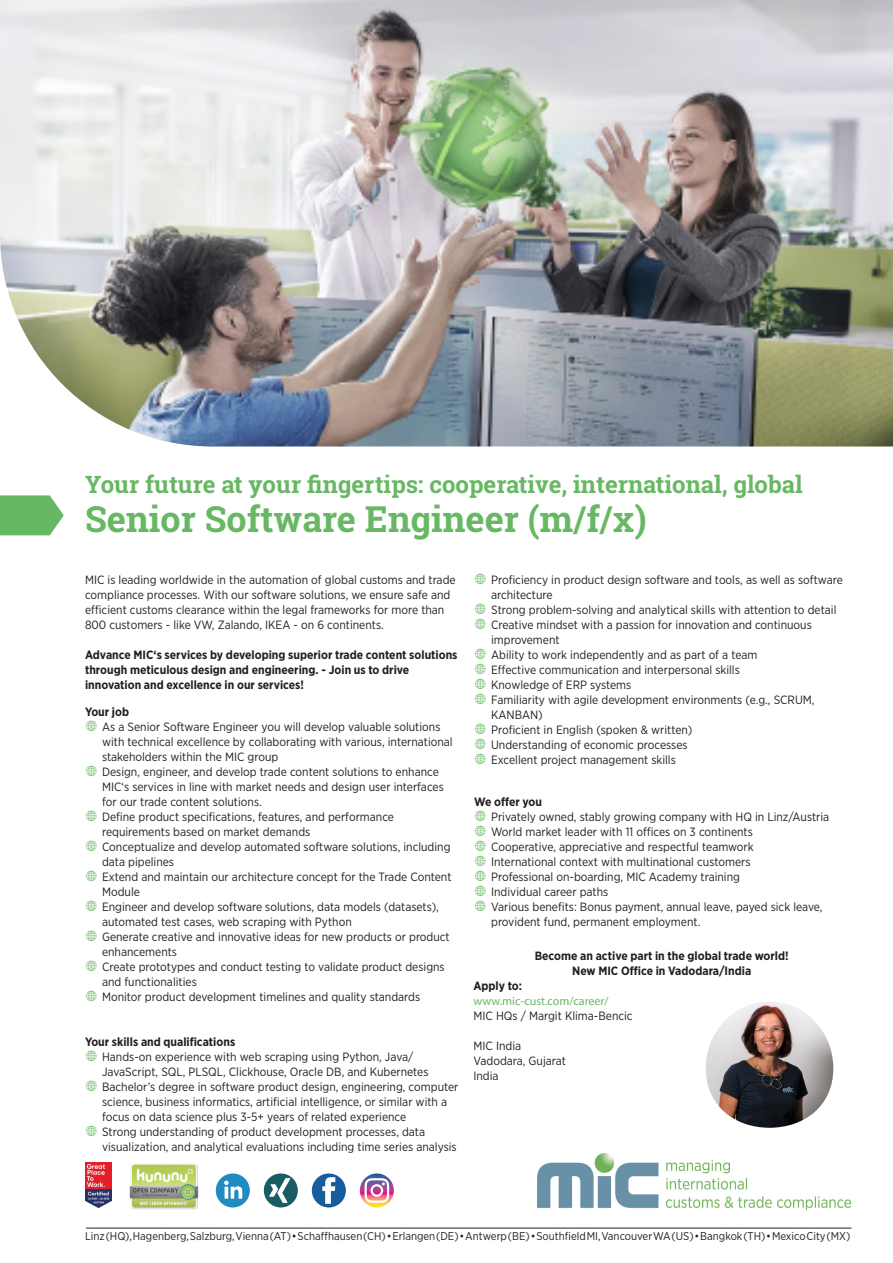
<style>
.page{position:relative;width:893px;height:1263px;background:#fff}
.page>*{position:absolute;margin:0;border:0;box-sizing:border-box;transform-origin:0 0}
.t1{font:700 36px "Roboto Slab";color:#67b862}
.t2{font:700 24px "Roboto Slab";color:#67b862}
.t3{font:12px/15px "Gotham Narrow";color:#231f20}
.t4{font:700 12px/15px "Gotham Narrow";color:#231f20}
.t5{font:12px "Myriad Pro";color:#67b862}
.t6{font:11.25px "Gotham Narrow";color:#231f20}
.s1{color:#67b862}
</style>
<div class="page">
<hr style="left:86px;top:1228px;width:765px;height:1px;background:#231f20">
<img style="left:537px;top:1153px;width:313px;height:56px">
<img style="left:130px;top:1164px;width:68px;height:45px">
<svg style="left:216px;top:1173px;width:34px;height:34px"></svg>
<div style="left:264px;top:1173px;width:34px;height:34px;background:#185d64;border-radius:50%"></div>
<svg style="left:269px;top:1178px;width:21px;height:25px"></svg>
<svg style="left:360px;top:1173px;width:34px;height:34px"></svg>
<svg style="left:365px;top:1178px;width:24px;height:25px"></svg>
<div style="left:312px;top:1173px;width:34px;height:34px;background:#175d9e;border-radius:50%"></div>
<svg style="left:322px;top:1177px;width:13px;height:27px"></svg>
<img style="left:85px;top:1162px;width:26px;height:45px">
<svg style="left:0;top:495px;width:64px;height:40px;background:#79c075"></svg>
<img style="left:0;top:0;width:893px;height:446px">
<img style="left:706px;top:1002px;width:127px;height:126px">
<p class="t2" style="left:85px;top:468px;width:719px">Your future at your fingertips: cooperative, international, global</p>
<p class="t1" style="left:85px;top:494px;width:563px">Senior Software Engineer (m/f/x)</p>
<p class="t3" style="left:85px;top:572px;width:372px">MIC is leading worldwide in the automation of global customs and trade compliance processes. With our software solutions, we ensure safe and efficient customs clearance within the legal frameworks for more than 800 customers - like VW, Zalando, IKEA - on 6 continents.</p>
<p class="t4" style="left:85px;top:647px;width:374px">Advance MIC‘s services by developing superior trade content solutions through meticulous design and engineering. - Join us to drive innovation and excellence in our services!</p>
<p class="t4" style="left:85px;top:704px;width:46px">Your job</p>
<p class="t3" style="left:102px;top:719px;width:352px;text-indent:-17px"><span class="s1">■</span> As a Senior Software Engineer you will develop valuable solutions with technical excellence by collaborating with various, international stakeholders within the MIC group</p>
<p class="t3" style="left:102px;top:764px;width:343px;text-indent:-17px"><span class="s1">■</span> Design, engineer, and develop trade content solutions to enhance<br>MIC‘s services in line with market needs and design user interfaces for our trade content solutions.</p>
<p class="t3" style="left:102px;top:809px;width:293px;text-indent:-17px"><span class="s1">■</span> Define product specifications, features, and performance requirements based on market demands</p>
<p class="t3" style="left:102px;top:839px;width:350px;text-indent:-17px"><span class="s1">■</span> Conceptualize and develop automated software solutions, including data pipelines</p>
<p class="t3" style="left:102px;top:869px;width:351px;text-indent:-17px"><span class="s1">■</span> Extend and maintain our architecture concept for the Trade Content<br>Module</p>
<p class="t3" style="left:102px;top:899px;width:338px;text-indent:-17px"><span class="s1">■</span> Engineer and develop software solutions, data models (datasets), automated test cases, web scraping with Python</p>
<p class="t3" style="left:102px;top:929px;width:349px;text-indent:-17px"><span class="s1">■</span> Generate creative and innovative ideas for new products or product enhancements</p>
<p class="t3" style="left:102px;top:959px;width:344px;text-indent:-17px"><span class="s1">■</span> Create prototypes and conduct testing to validate product designs and functionalities</p>
<p class="t3" style="left:85px;top:989px;width:337px"><span class="s1">■</span> Monitor product development timelines and quality standards</p>
<p class="t4" style="left:85px;top:1034px;width:152px">Your skills and qualifications</p>
<p class="t3" style="left:102px;top:1049px;width:328px;text-indent:-17px"><span class="s1">■</span> Hands-on experience with web scraping using Python, Java/<br>JavaScript, SQL, PLSQL, Clickhouse, Oracle DB, and Kubernetes</p>
<p class="t3" style="left:102px;top:1079px;width:358px;text-indent:-17px"><span class="s1">■</span> Bachelor’s degree in software product design, engineering, computer science, business informatics, artificial intelligence, or similar with a focus on data science plus 3-5+ years of related experience</p>
<p class="t3" style="left:102px;top:1124px;width:356px;text-indent:-17px"><span class="s1">■</span> Strong understanding of product development processes, data visualization, and analytical evaluations including time series analysis</p>
<p class="t3" style="left:491px;top:572px;width:353px;text-indent:-17px"><span class="s1">■</span> Proficiency in product design software and tools, as well as software architecture</p>
<p class="t3" style="left:474px;top:602px;width:364px"><span class="s1">■</span> Strong problem-solving and analytical skills with attention to detail</p>
<p class="t3" style="left:491px;top:617px;width:322px;text-indent:-17px"><span class="s1">■</span> Creative mindset with a passion for innovation and continuous improvement</p>
<p class="t3" style="left:474px;top:647px;width:285px"><span class="s1">■</span> Ability to work independently and as part of a team</p>
<p class="t3" style="left:474px;top:662px;width:267px"><span class="s1">■</span> Effective communication and interpersonal skills</p>
<p class="t3" style="left:474px;top:677px;width:159px"><span class="s1">■</span> Knowledge of ERP systems</p>
<p class="t3" style="left:491px;top:692px;width:325px;text-indent:-17px"><span class="s1">■</span> Familiarity with agile development environments (e.g., SCRUM,<br>KANBAN)</p>
<p class="t3" style="left:474px;top:722px;width:220px"><span class="s1">■</span> Proficient in English (spoken &amp; written)</p>
<p class="t3" style="left:474px;top:737px;width:215px"><span class="s1">■</span> Understanding of economic processes</p>
<p class="t3" style="left:474px;top:752px;width:203px"><span class="s1">■</span> Excellent project management skills</p>
<p class="t4" style="left:474px;top:794px;width:69px">We offer you</p>
<p class="t3" style="left:474px;top:809px;width:357px"><span class="s1">■</span> Privately owned, stably growing company with HQ in Linz/Austria</p>
<p class="t3" style="left:474px;top:824px;width:280px"><span class="s1">■</span> World market leader with 11 offices on 3 continents</p>
<p class="t3" style="left:474px;top:839px;width:281px"><span class="s1">■</span> Cooperative, appreciative and respectful teamwork</p>
<p class="t3" style="left:474px;top:854px;width:278px"><span class="s1">■</span> International context with multinational customers</p>
<p class="t3" style="left:474px;top:869px;width:267px"><span class="s1">■</span> Professional on-boarding, MIC Academy training</p>
<p class="t3" style="left:474px;top:884px;width:136px"><span class="s1">■</span> Individual career paths</p>
<p class="t3" style="left:491px;top:899px;width:333px;text-indent:-17px"><span class="s1">■</span> Various benefits: Bonus payment, annual leave, payed sick leave, provident fund, permanent employment.</p>
<p class="t4" style="left:535px;top:948px;width:255px">Become an active part in the global trade world!</p>
<p class="t4" style="left:572px;top:963px;width:181px">New MIC Office in Vadodara/India</p>
<p class="t4" style="left:473px;top:978px;width:50px">Apply to:</p>
<p class="t5" style="left:473px;top:993px;width:137px">www.mic-cust.com/career/</p>
<p class="t3" style="left:473px;top:1008px;width:161px">MIC HQs / Margit Klima-Bencic</p>
<p class="t3" style="left:473px;top:1038px;width:49px">MIC India</p>
<p class="t3" style="left:473px;top:1053px;width:94px">Vadodara, Gujarat</p>
<p class="t3" style="left:473px;top:1068px;width:27px">India</p>
<p class="t6" style="left:85px;top:1229px;width:767px">Linz (HQ), Hagenberg, Salzburg, Vienna (AT) • Schaffhausen (CH) • Erlangen (DE) • Antwerp (BE) • Southfield MI, Vancouver WA (US) • Bangkok (TH) • Mexico City (MX)</p>
</div>
